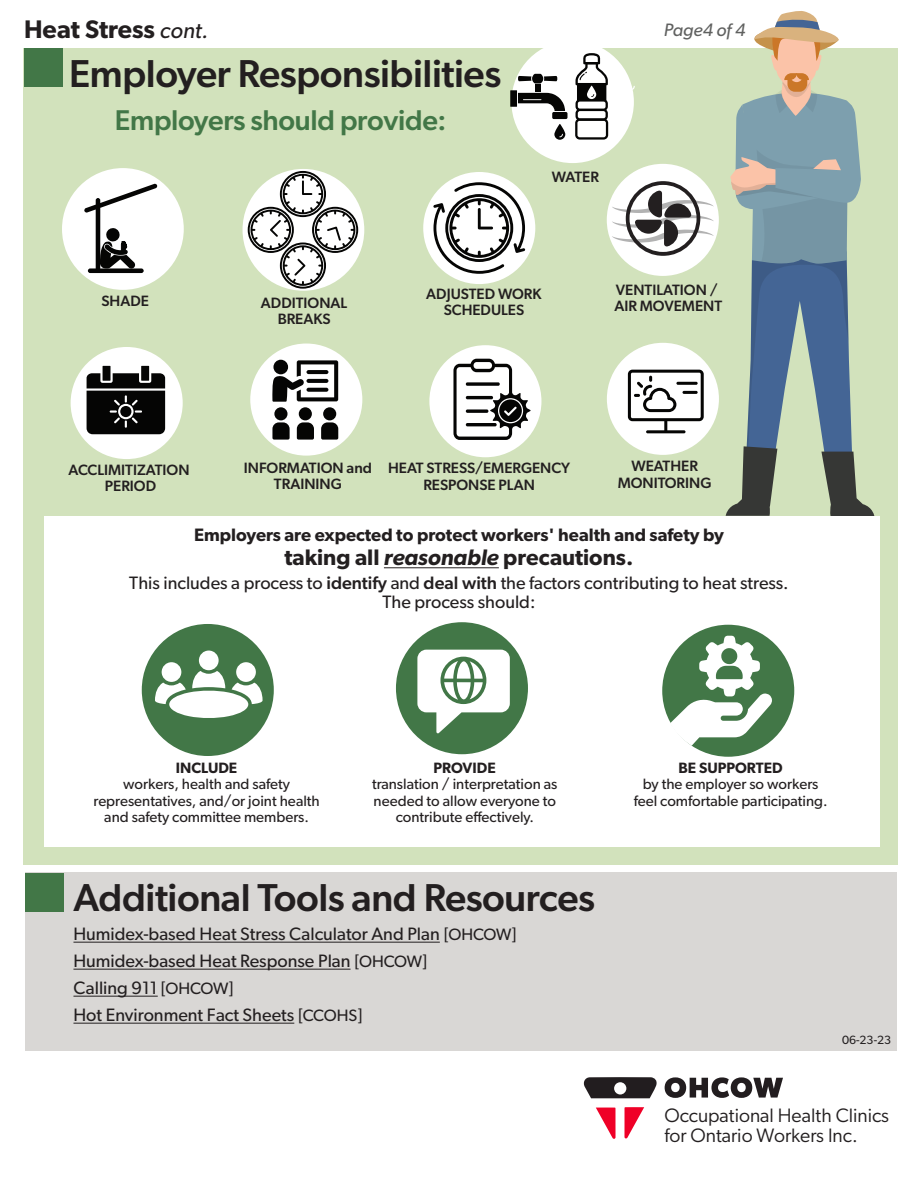
<style>
.page{position:relative;width:918px;height:1188px;background:#fff}
.page>*{position:absolute;margin:0;border:0;box-sizing:border-box;transform-origin:0 0}
.t1{font:500 39px "Gibson";letter-spacing:-.01em;color:#231f20}
.t2{font:500 28.65px "Gibson";letter-spacing:-.01em;color:#427747}
.t3{font:600 25.5px "Gibson";color:#231f20}
.t4{font:600 22.5px "Gibson";color:#231f20}
.t5{font:19.5px/19.5px "Gibson";color:#231f20}
.t6{font:18px/27px "Gibson";color:#231f20}
.t7{font:600 18px "Gibson";color:#231f20}
.t8{font:italic 18px "Gibson";color:#606160}
.t9{font:15px/16.5px "Gibson";color:#231f20;text-align:center}
.t10{font:500 15px/16.5px "Gibson";color:#231f20;text-align:center}
.t11{font:600 15px "Gibson";color:#231f20}
.t12{font:12px "Gibson";color:#231f20}
.s1{font-weight:400;font-style:italic;font-size:22.5px}
.s2{font-style:italic}
.s3{font-weight:500}
.s4{font-size:16.5px}
</style>
<div class="page">
<div style="left:23px;top:48px;width:874px;height:816px;background:#d2e2bc"></div>
<div style="left:25px;top:873px;width:872px;height:178px;background:#d9d7d5"></div>
<hr style="left:73px;top:942px;width:367px;height:1px;background:#231f20">
<hr style="left:73px;top:969px;width:278px;height:1px;background:#231f20">
<hr style="left:73px;top:996px;width:85px;height:1px;background:#231f20">
<hr style="left:73px;top:1023px;width:221px;height:1px;background:#231f20">
<svg style="left:596px;top:1108px;width:20px;height:31px"></svg>
<svg style="left:665px;top:1077px;width:118px;height:21px"></svg>
<svg style="left:624px;top:1107px;width:20px;height:32px"></svg>
<svg style="left:583px;top:1077px;width:74px;height:21px;background:#474345"></svg>
<svg style="left:726px;top:11px;width:148px;height:505px"></svg>
<div style="left:44px;top:516px;width:836px;height:331px;background:#fff"></div>
<div style="left:24px;top:48px;width:39px;height:39px;background:#427747"></div>
<div style="left:142px;top:624px;width:132px;height:132px;background:#427747;border-radius:50%"></div>
<div style="left:199px;top:651px;width:20px;height:19px;background:#fff;border-radius:50%"></div>
<div style="left:162px;top:662px;width:19px;height:20px;background:#fff;border-radius:50%"></div>
<div style="left:236px;top:662px;width:20px;height:20px;background:#fff;border-radius:50%"></div>
<svg style="left:155px;top:671px;width:108px;height:47px"></svg>
<div style="left:662px;top:625px;width:132px;height:132px;background:#427747;border-radius:50%"></div>
<svg style="left:670px;top:636px;width:102px;height:110px"></svg>
<div style="left:396px;top:622px;width:132px;height:132px;background:#427747;border-radius:50%"></div>
<svg style="left:417px;top:650px;width:93px;height:83px"></svg>
<div style="left:250px;top:344px;width:112px;height:112px;background:#fff;border-radius:50%"></div>
<div style="left:274px;top:407px;width:14px;height:13px;background:#050504;border-radius:50%"></div>
<svg style="left:272px;top:422px;width:18px;height:18px"></svg>
<div style="left:299px;top:407px;width:13px;height:13px;background:#050504;border-radius:50%"></div>
<svg style="left:297px;top:422px;width:17px;height:18px"></svg>
<div style="left:323px;top:407px;width:13px;height:13px;background:#050504;border-radius:50%"></div>
<svg style="left:321px;top:422px;width:17px;height:18px"></svg>
<svg style="left:272px;top:360px;width:66px;height:42px"></svg>
<div style="left:273px;top:360px;width:15px;height:14px;background:#050504;border-radius:50%"></div>
<svg style="left:307px;top:370px;width:21px;height:4px"></svg>
<svg style="left:307px;top:379px;width:21px;height:4px"></svg>
<svg style="left:307px;top:388px;width:21px;height:4px"></svg>
<div style="left:607px;top:343px;width:112px;height:112px;background:#fff;border-radius:50%"></div>
<svg style="left:628px;top:370px;width:76px;height:63px"></svg>
<hr style="left:676px;top:382px;width:22px;height:3px;background:#050504;border-radius:2px">
<hr style="left:682px;top:391px;width:16px;height:3px;background:#050504;border-radius:2px">
<div style="left:62px;top:168px;width:122px;height:122px;background:#fff;border-radius:50%"></div>
<svg style="left:84px;top:183px;width:74px;height:90px"></svg>
<div style="left:607px;top:164px;width:112px;height:112px;background:#fff;border-radius:50%"></div>
<svg style="left:612px;top:181px;width:102px;height:75px"></svg>
<div style="left:243px;top:169px;width:121px;height:122px;background:#fff;border-radius:50%"></div>
<svg style="left:248px;top:171px;width:110px;height:118px"></svg>
<div style="left:71px;top:347px;width:112px;height:112px;background:#fff;border-radius:50%"></div>
<svg style="left:87px;top:366px;width:78px;height:68px;background:#323231"></svg>
<div style="left:429px;top:345px;width:112px;height:112px;background:#fff;border-radius:50%"></div>
<svg style="left:453px;top:359px;width:78px;height:81px"></svg>
<div style="left:423px;top:172px;width:112px;height:112px;background:#fff;border-radius:50%"></div>
<svg style="left:433px;top:182px;width:92px;height:92px"></svg>
<div style="left:25px;top:873px;width:39px;height:38px;background:#427747"></div>
<hr style="left:384px;top:568px;width:115px;height:1px;background:#231f20">
<div style="left:511px;top:41px;width:123px;height:122px;background:#fff;border-radius:50%"></div>
<div style="left:535px;top:84px;width:5px;height:8px;background:#050504"></div>
<svg style="left:518px;top:74px;width:40px;height:9px"></svg>
<div style="left:552px;top:112px;width:15px;height:7px;background:#050504;border-radius:2px"></div>
<svg style="left:518px;top:93px;width:47px;height:18px"></svg>
<div style="left:510px;top:90px;width:7px;height:17px;background:#050504"></div>
<svg style="left:554px;top:124px;width:11px;height:16px"></svg>
<svg style="left:575px;top:53px;width:33px;height:87px"></svg>
<h3 class="t3" style="left:24px;top:14px;width:186px">Heat Stress <span class="s1">cont.</span></h3>
<p class="t8" style="left:664px;top:19px;width:83px">Page4 of 4</p>
<h1 class="t1" style="left:69px;top:50px;width:434px">Employer Responsibilities</h1>
<h2 class="t2" style="left:115px;top:103px;width:333px">Employers should provide:</h2>
<p class="t10" style="left:101px;top:293px;width:49px">SHADE</p>
<p class="t10" style="left:552px;top:169px;width:49px">WATER</p>
<p class="t10" style="left:616px;top:281px;width:103px">VENTILATION /</p>
<p class="t10" style="left:426px;top:285px;width:117px">ADJUSTED WORK<br>SCHEDULES</p>
<p class="t10" style="left:261px;top:294px;width:88px">ADDITIONAL</p>
<p class="t10" style="left:614px;top:297px;width:109px">AIR MOVEMENT</p>
<p class="t10" style="left:278px;top:310px;width:54px">BREAKS</p>
<p class="t10" style="left:244px;top:459px;width:130px">INFORMATION and<br>TRAINING</p>
<p class="t10" style="left:618px;top:458px;width:95px">WEATHER<br>MONITORING</p>
<p class="t10" style="left:68px;top:461px;width:123px">ACCLIMITIZATION<br>PERIOD</p>
<p class="t10" style="left:388px;top:459px;width:184px">HEAT STRESS/EMERGENCY<br>RESPONSE PLAN</p>
<p class="t7" style="left:194px;top:524px;width:531px">Employers are expected to protect workers' health and safety by</p>
<p class="t4" style="left:285px;top:543px;width:350px">taking all <span class="s2">reasonable</span> precautions.</p>
<p class="t6" style="left:129px;top:572px;width:661px;line-height:19.5px;text-align:center">This includes a process to <span class="s3">identify</span> and <span class="s3">deal with</span> the factors contributing to heat stress.<br>The process should:</p>
<p class="t11" style="left:176px;top:759px;width:63px">INCLUDE</p>
<p class="t9" style="left:93px;top:776px;width:228px">workers, health and safety representatives, and/or joint health and safety committee members.</p>
<p class="t11" style="left:434px;top:759px;width:64px">PROVIDE</p>
<p class="t9" style="left:372px;top:776px;width:187px">translation / interpretation as needed to allow everyone to contribute effectively.</p>
<h1 class="t1" style="left:73px;top:875px;width:523px">Additional Tools and Resources</h1>
<p class="t6" style="left:73px;top:920px;width:444px">Humidex-based Heat Stress Calculator And Plan <span class="s4">[OHCOW] </span>Humidex-based Heat Response Plan <span class="s4">[OHCOW]<br></span>Calling 911 <span class="s4">[OHCOW]<br></span>Hot Environment Fact Sheets <span class="s4">[CCOHS]</span></p>
<p class="t11" style="left:679px;top:759px;width:106px">BE SUPPORTED</p>
<p class="t9" style="left:634px;top:776px;width:195px">by the employer so workers feel comfortable participating.</p>
<p class="t12" style="left:842px;top:1033px;width:51px">06-23-23</p>
<p class="t5" style="left:664px;top:1105px;width:226px">Occupational Health Clinics for Ontario Workers Inc.</p>
</div>
